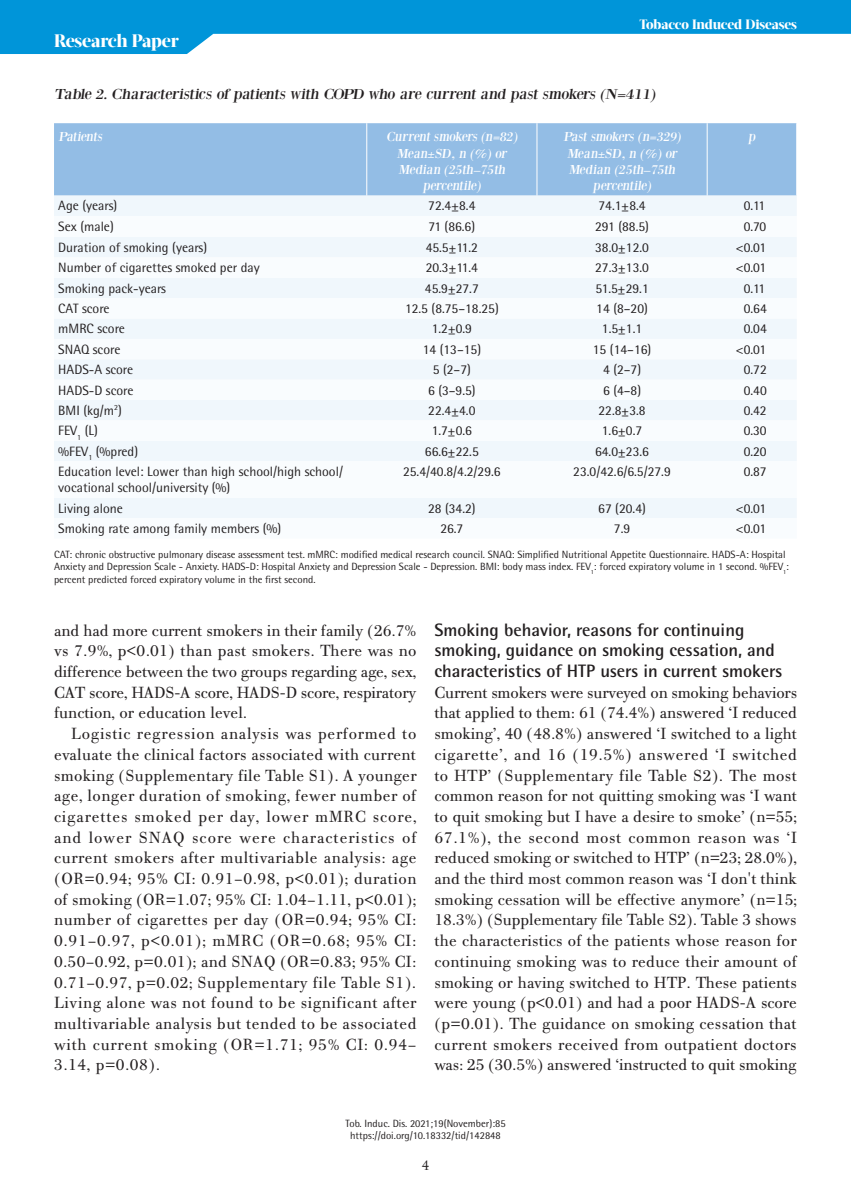
<style>
.page{position:relative;width:851px;height:1191px;background:#fff}
.page>*{position:absolute;margin:0;border:0;box-sizing:border-box;transform-origin:0 0}
.t1{font:700 18px/20.7px "Rotis Semi Sans Hel";color:#231f20}
.t2{font:800 18px "Acta Display W04";letter-spacing:-.01em;color:#fff}
.t3{font:17.25px/20.7px "PF Bodoni Text";color:#231f20;text-align:justify}
.t4{font:15px "Bodoni XT";color:#231f20;scale:1.1 1}
.t5{font:15px "PF Bodoni Text";color:#231f20}
.t6{font:13.5px/16.2px "Rotis Semi Sans Hel";color:#231f20}
.t7{font:13.5px/16.2px "Bodoni XT";color:#fff;text-align:center}
.t8{font:800 13.5px "Acta Display W04";letter-spacing:-.01em;color:#fff}
.t9{font:10.5px/12.6px "Rotis Semi Sans Hel";color:#231f20;text-align:center}
</style>
<div class="page">
<svg style="left:0;top:0;width:850px;height:54px;fill:#0095d9"></svg>
<div style="left:54px;top:123px;width:742px;height:73px;background:#93bde5"></div>
<div style="left:54px;top:196px;width:742px;height:20px;background:#f0f7fc"></div>
<div style="left:54px;top:237px;width:742px;height:281px;background:#f5f9fc"></div>
<hr style="left:366px;top:123px;width:1px;height:73px;background:#fff">
<hr style="left:536px;top:123px;width:1px;height:73px;background:#fff">
<hr style="left:706px;top:123px;width:1px;height:73px;background:#fff">
<p class="t2" style="left:54px;top:30px;width:126px">Research Paper</p>
<p class="t8" style="left:639px;top:17px;width:159px">Tobacco Induced Diseases</p>
<p class="t4" style="left:54px;top:85px;width:550px">Table 2. Characteristics of patients with COPD who are current and past smokers (N=411)</p>
<p class="t7" style="left:58px;top:129px;width:48px">Patients</p>
<p class="t7" style="left:386px;top:129px;width:135px">Current smokers (n=82)<br>Mean±SD, n (%) or<br>Median (25th–75th percentile)</p>
<p class="t7" style="left:563px;top:129px;width:122px">Past smokers (n=329)<br>Mean±SD, n (%) or<br>Median (25th–75th percentile)</p>
<p class="t7" style="left:748px;top:129px;width:11px">p</p>
<p class="t6" style="left:58px;top:198px;width:60px">Age (years)</p>
<p class="t6" style="left:428px;top:198px;width:49px">72.4±8.4</p>
<p class="t6" style="left:598px;top:198px;width:49px">74.1±8.4</p>
<p class="t6" style="left:743px;top:198px;width:23px">0.11</p>
<p class="t6" style="left:58px;top:218px;width:57px">Sex (male)</p>
<p class="t6" style="left:428px;top:218px;width:48px">71 (86.6)</p>
<p class="t6" style="left:595px;top:218px;width:55px">291 (88.5)</p>
<p class="t6" style="left:743px;top:218px;width:24px">0.70</p>
<p class="t6" style="left:58px;top:239px;width:150px">Duration of smoking (years)</p>
<p class="t6" style="left:425px;top:239px;width:54px">45.5±11.2</p>
<p class="t6" style="left:595px;top:239px;width:55px">38.0±12.0</p>
<p class="t6" style="left:735px;top:239px;width:32px">&lt;0.01</p>
<p class="t6" style="left:58px;top:259px;width:203px">Number of cigarettes smoked per day</p>
<p class="t6" style="left:425px;top:259px;width:54px">20.3±11.4</p>
<p class="t6" style="left:595px;top:259px;width:55px">27.3±13.0</p>
<p class="t6" style="left:735px;top:259px;width:32px">&lt;0.01</p>
<p class="t6" style="left:58px;top:280px;width:109px">Smoking pack-years</p>
<p class="t6" style="left:425px;top:280px;width:55px">45.9±27.7</p>
<p class="t6" style="left:595px;top:280px;width:55px">51.5±29.1</p>
<p class="t6" style="left:743px;top:280px;width:23px">0.11</p>
<p class="t6" style="left:58px;top:300px;width:53px">CAT score</p>
<p class="t6" style="left:405px;top:300px;width:95px">12.5 (8.75–18.25)</p>
<p class="t6" style="left:596px;top:300px;width:53px">14 (8–20)</p>
<p class="t6" style="left:743px;top:300px;width:25px">0.64</p>
<p class="t6" style="left:58px;top:321px;width:68px">mMRC score</p>
<p class="t6" style="left:431px;top:321px;width:42px">1.2±0.9</p>
<p class="t6" style="left:601px;top:321px;width:42px">1.5±1.1</p>
<p class="t6" style="left:743px;top:321px;width:25px">0.04</p>
<p class="t6" style="left:58px;top:341px;width:64px">SNAQ score</p>
<p class="t6" style="left:422px;top:341px;width:60px">14 (13–15)</p>
<p class="t6" style="left:592px;top:341px;width:60px">15 (14–16)</p>
<p class="t6" style="left:735px;top:341px;width:32px">&lt;0.01</p>
<p class="t6" style="left:58px;top:361px;width:76px">HADS-A score</p>
<p class="t6" style="left:433px;top:361px;width:40px">5 (2–7)</p>
<p class="t6" style="left:603px;top:361px;width:40px">4 (2–7)</p>
<p class="t6" style="left:743px;top:361px;width:25px">0.72</p>
<p class="t6" style="left:58px;top:382px;width:77px">HADS-D score</p>
<p class="t6" style="left:428px;top:382px;width:49px">6 (3–9.5)</p>
<p class="t6" style="left:603px;top:382px;width:40px">6 (4–8)</p>
<p class="t6" style="left:743px;top:382px;width:25px">0.40</p>
<p class="t6" style="left:58px;top:402px;width:65px">BMI (kg/m<sup>2</sup>)</p>
<p class="t6" style="left:428px;top:402px;width:49px">22.4±4.0</p>
<p class="t6" style="left:598px;top:402px;width:49px">22.8±3.8</p>
<p class="t6" style="left:743px;top:402px;width:25px">0.42</p>
<p class="t6" style="left:58px;top:422px;width:41px">FEV<sub>1</sub> (L)</p>
<p class="t6" style="left:431px;top:422px;width:42px">1.7±0.6</p>
<p class="t6" style="left:601px;top:422px;width:42px">1.6±0.7</p>
<p class="t6" style="left:743px;top:422px;width:25px">0.30</p>
<p class="t6" style="left:58px;top:443px;width:81px">%FEV<sub>1</sub> (%pred)</p>
<p class="t6" style="left:425px;top:443px;width:55px">66.6±22.5</p>
<p class="t6" style="left:595px;top:443px;width:55px">64.0±23.6</p>
<p class="t6" style="left:743px;top:443px;width:25px">0.20</p>
<p class="t6" style="left:58px;top:463px;width:286px">Education level: Lower than high school/high school/ vocational school/university (%)</p>
<p class="t6" style="left:403px;top:463px;width:99px">25.4/40.8/4.2/29.6</p>
<p class="t6" style="left:573px;top:463px;width:99px">23.0/42.6/6.5/27.9</p>
<p class="t6" style="left:743px;top:463px;width:25px">0.87</p>
<p class="t6" style="left:58px;top:500px;width:66px">Living alone</p>
<p class="t6" style="left:428px;top:500px;width:49px">28 (34.2)</p>
<p class="t6" style="left:598px;top:500px;width:49px">67 (20.4)</p>
<p class="t6" style="left:735px;top:500px;width:32px">&lt;0.01</p>
<p class="t6" style="left:58px;top:520px;width:224px">Smoking rate among family members (%)</p>
<p class="t6" style="left:440px;top:520px;width:25px">26.7</p>
<p class="t6" style="left:613px;top:520px;width:18px">7.9</p>
<p class="t6" style="left:735px;top:520px;width:32px">&lt;0.01</p>
<p class="t9" style="left:54px;top:548px;width:736px;text-align:left">CAT: chronic obstructive pulmonary disease assessment test. mMRC: modified medical research council. SNAQ: Simplified Nutritional Appetite Questionnaire. HADS-A: Hospital<br>Anxiety and Depression Scale - Anxiety. HADS-D: Hospital Anxiety and Depression Scale - Depression. BMI: body mass index. FEV<sub>1</sub>: forced expiratory volume in 1 second. %FEV<sub>1</sub>: percent predicted forced expiratory volume in the first second.</p>
<p class="t3" style="left:54px;top:620px;width:364px">and had more current smokers in their family (26.7% vs 7.9%, p&lt;0.01) than past smokers. There was no difference between the two groups regarding age, sex, CAT score, HADS-A score, HADS-D score, respiratory function, or education level.</p>
<p class="t3" style="left:54px;top:723px;width:364px;text-indent:17px">Logistic regression analysis was performed to evaluate the clinical factors associated with current smoking (Supplementary file Table S1). A younger age, longer duration of smoking, fewer number of cigarettes smoked per day, lower mMRC score, and lower SNAQ score were characteristics of current smokers after multivariable analysis: age (OR=0.94; 95% CI: 0.91–0.98, p&lt;0.01); duration of smoking (OR=1.07; 95% CI: 1.04–1.11, p&lt;0.01); number of cigarettes per day (OR=0.94; 95% CI:<br>0.91–0.97, p&lt;0.01); mMRC (OR=0.68; 95% CI:<br>0.50–0.92, p=0.01); and SNAQ (OR=0.83; 95% CI:<br>0.71–0.97, p=0.02; Supplementary file Table S1).<br>Living alone was not found to be significant after multivariable analysis but tended to be associated with current smoking (OR=1.71; 95% CI: 0.94– 3.14, p=0.08).</p>
<p class="t1" style="left:434px;top:619px;width:349px">Smoking behavior, reasons for continuing smoking, guidance on smoking cessation, and characteristics of HTP users in current smokers</p>
<p class="t3" style="left:434px;top:682px;width:364px">Current smokers were surveyed on smoking behaviors that applied to them: 61 (74.4%) answered ‘I reduced smoking’, 40 (48.8%) answered ‘I switched to a light cigarette’, and 16 (19.5%) answered ‘I switched to HTP’ (Supplementary file Table S2). The most common reason for not quitting smoking was ‘I want to quit smoking but I have a desire to smoke’ (n=55; 67.1%), the second most common reason was ‘I reduced smoking or switched to HTP’ (n=23; 28.0%), and the third most common reason was ‘I don't think smoking cessation will be effective anymore’ (n=15; 18.3%) (Supplementary file Table S2). Table 3 shows the characteristics of the patients whose reason for continuing smoking was to reduce their amount of smoking or having switched to HTP. These patients were young (p&lt;0.01) and had a poor HADS-A score (p=0.01). The guidance on smoking cessation that current smokers received from outpatient doctors was: 25 (30.5%) answered ‘instructed to quit smoking</p>
<p class="t9" style="left:345px;top:1116px;width:162px">Tob. Induc. Dis. 2021;19(November):85 https://doi.org/10.18332/tid/142848</p>
<p class="t5" style="left:421px;top:1156px;width:9px">4</p>
</div>
